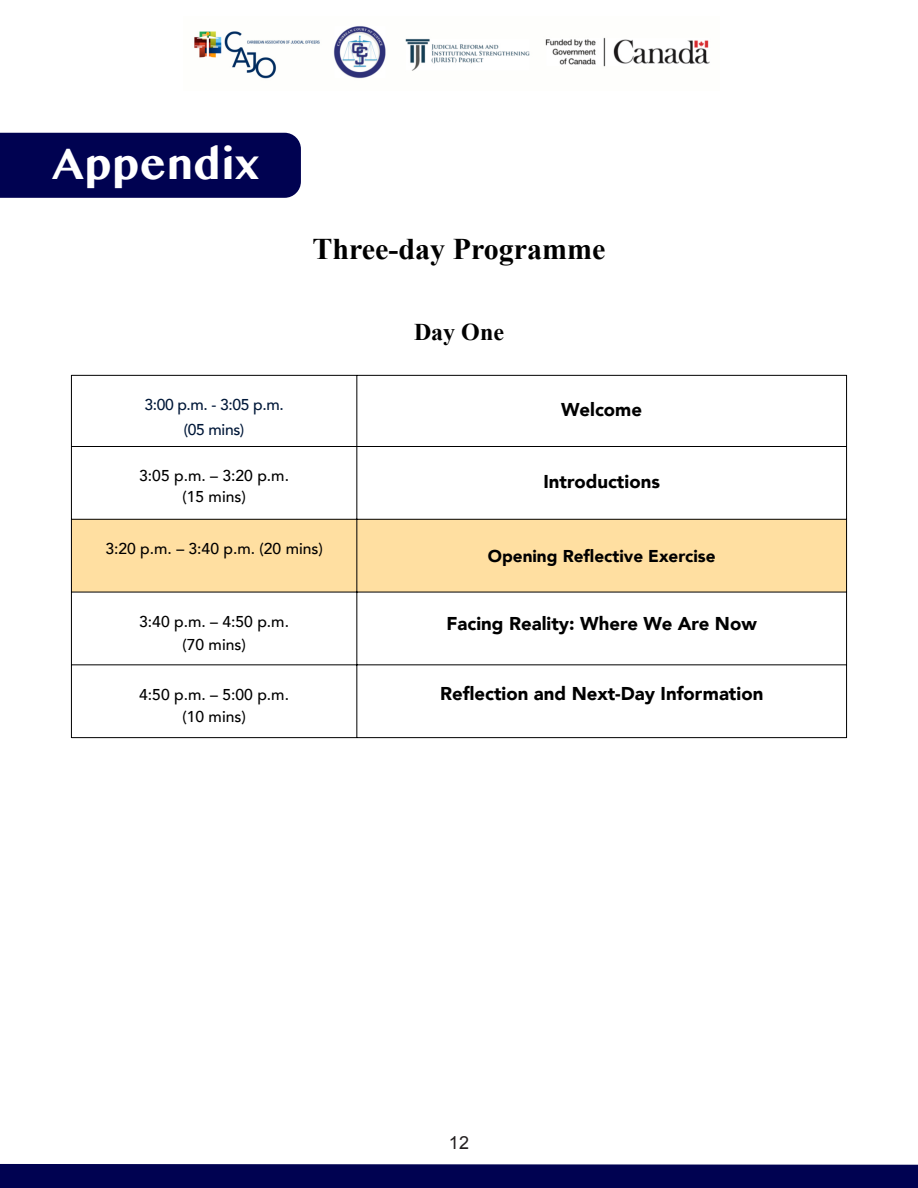
<style>
.page{position:relative;width:918px;height:1188px;background:#fff}
.page>*{position:absolute;margin:0;border:0;box-sizing:border-box;transform-origin:0 0}
.t1{font:700 45px "Gurmukhi MN";color:#fff}
.t2{font:700 30px "Times New Roman";color:#000}
.t3{font:700 24px "Times New Roman";color:#000}
.t4{font:900 18.6px "Avenir";color:#000}
.t5{font:18px "Arial";color:#231f20}
.t6{font:900 17.1px "Avenir";color:#000}
.t7{font:500 15.75px/22.8px "Avenir";color:#000;text-align:center}
.t8{font:500 15.75px/24.6px "Avenir";letter-spacing:-.025em;color:#001839;text-align:center}
</style>
<div class="page">
<div style="left:0;top:1164px;width:918px;height:24px;background:#000251"></div>
<div style="left:0;top:133px;width:301px;height:65px;background:#000251"></div>
<img style="left:194px;top:26px;width:516px;height:53px">
<div style="left:71px;top:519px;width:776px;height:73px;background:#ffdfa1"></div>
<hr style="left:71px;top:375px;width:1px;height:363px;background:#000">
<hr style="left:846px;top:375px;width:1px;height:363px;background:#000">
<hr style="left:356px;top:375px;width:1px;height:363px;background:#000">
<hr style="left:71px;top:375px;width:776px;height:1px;background:#000">
<hr style="left:71px;top:446px;width:776px;height:1px;background:#000">
<hr style="left:71px;top:519px;width:776px;height:1px;background:#000">
<hr style="left:71px;top:592px;width:776px;height:1px;background:#000">
<hr style="left:71px;top:664px;width:776px;height:1px;background:#000">
<hr style="left:71px;top:737px;width:776px;height:1px;background:#000">
<h1 class="t1" style="left:52px;top:137px;width:209px">Appendix</h1>
<h2 class="t2" style="left:313px;top:238px;width:294px">Three-day Programme</h2>
<h3 class="t3" style="left:414px;top:324px;width:92px">Day One</h3>
<p class="t8" style="left:144px;top:392px;width:141px">3:00 p.m. - 3:05 p.m. (05 mins)</p>
<p class="t4" style="left:561px;top:398px;width:82px">Welcome</p>
<p class="t7" style="left:139px;top:465px;width:151px;line-height:21px">3:05 p.m. – 3:20 p.m. (15 mins)</p>
<p class="t4" style="left:543px;top:469px;width:118px">Introductions</p>
<p class="t7" style="left:105px;top:537px;width:219px">3:20 p.m. – 3:40 p.m. (20 mins)</p>
<p class="t6" style="left:488px;top:545px;width:229px">Opening Reflective Exercise</p>
<p class="t7" style="left:139px;top:610px;width:151px">3:40 p.m. – 4:50 p.m. (70 mins)</p>
<p class="t4" style="left:447px;top:612px;width:312px">Facing Reality: Where We Are Now</p>
<p class="t7" style="left:139px;top:683px;width:151px">4:50 p.m. – 5:00 p.m. (10 mins)</p>
<p class="t4" style="left:440px;top:682px;width:325px">Reflection and Next-Day Information</p>
<p class="t5" style="left:449px;top:1135px;width:22px">12</p>
</div>
